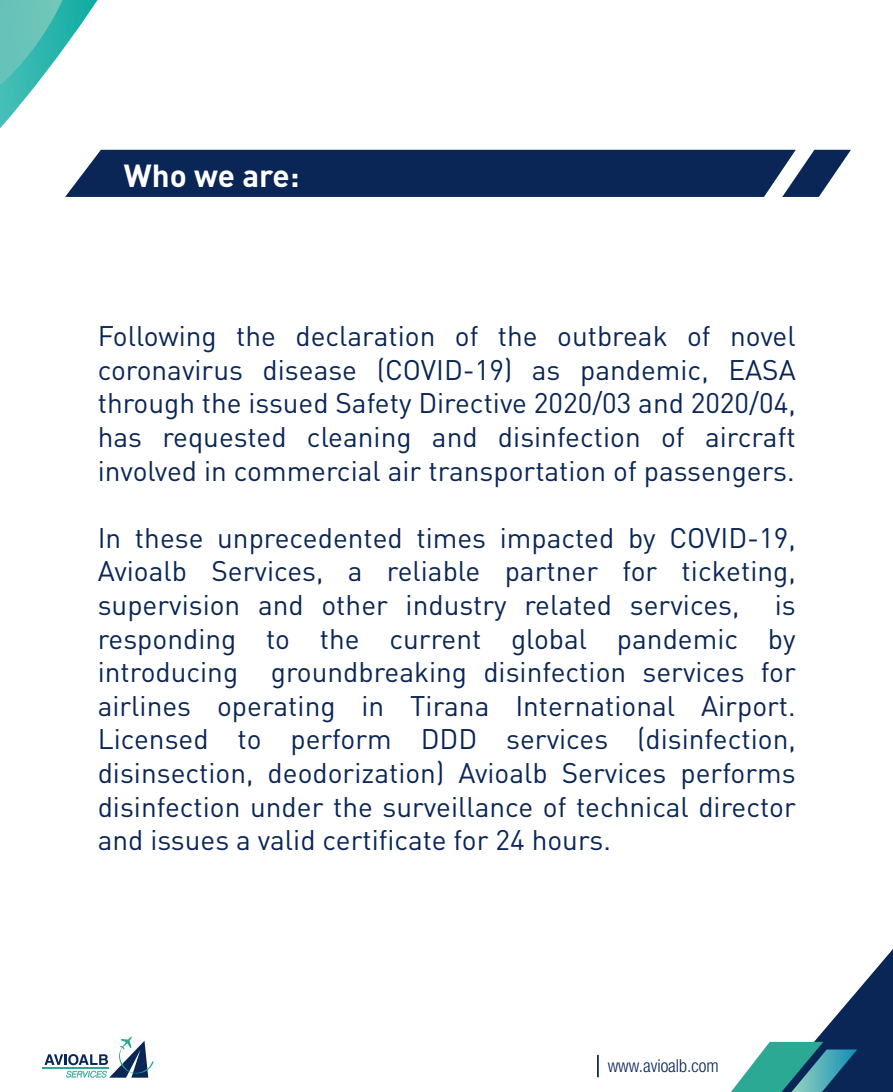
<style>
.page{position:relative;width:893px;height:1092px;background:#fff}
.page>*{position:absolute;margin:0;border:0;box-sizing:border-box;transform-origin:0 0}
.t1{font:700 31.5px "DIN Pro";color:#fff}
.t2{font:28px/33.6px "DIN Pro";color:#0a2656;text-align:justify}
.t3{font:300 condensed 17.85px "Helvetica Neue LT Std";color:#0a2656}
</style>
<div class="page">
<svg style="left:731px;top:949px;width:162px;height:142px"></svg>
<hr style="left:597px;top:1054px;width:2px;height:23px;background:#0a2656">
<svg style="left:0;top:0;width:851px;height:197px"></svg>
<hr style="left:42px;top:1067px;width:67px;height:1px;background:#2ca995">
<svg style="left:44px;top:1036px;width:110px;height:41px"></svg>
<p class="t1" style="left:124px;top:154px;width:177px">Who we are:</p>
<p class="t2" style="left:98px;top:318px;width:700px">Following the declaration of the outbreak of novel coronavirus disease (COVID-19) as pandemic, EASA through the issued Safety Directive 2020/03 and 2020/04, has requested cleaning and disinfection of aircraft involved in commercial air transportation of passengers.</p>
<p class="t2" style="left:98px;top:519px;width:700px">In these unprecedented times impacted by COVID-19, Avioalb Services, a reliable partner for ticketing, supervision and other industry related services,</p>
<p class="t2" style="left:98px;top:587px;width:700px;text-indent:677px">is responding to the current global pandemic by introducing groundbreaking disinfection services for airlines operating in Tirana International Airport.<br>Licensed to perform DDD services (disinfection, disinsection, deodorization) Avioalb Services performs disinfection under the surveillance of technical director and issues a valid certificate for 24 hours.</p>
<p class="t3" style="left:608px;top:1054px;width:113px">www.avioalb.com</p>
</div>
